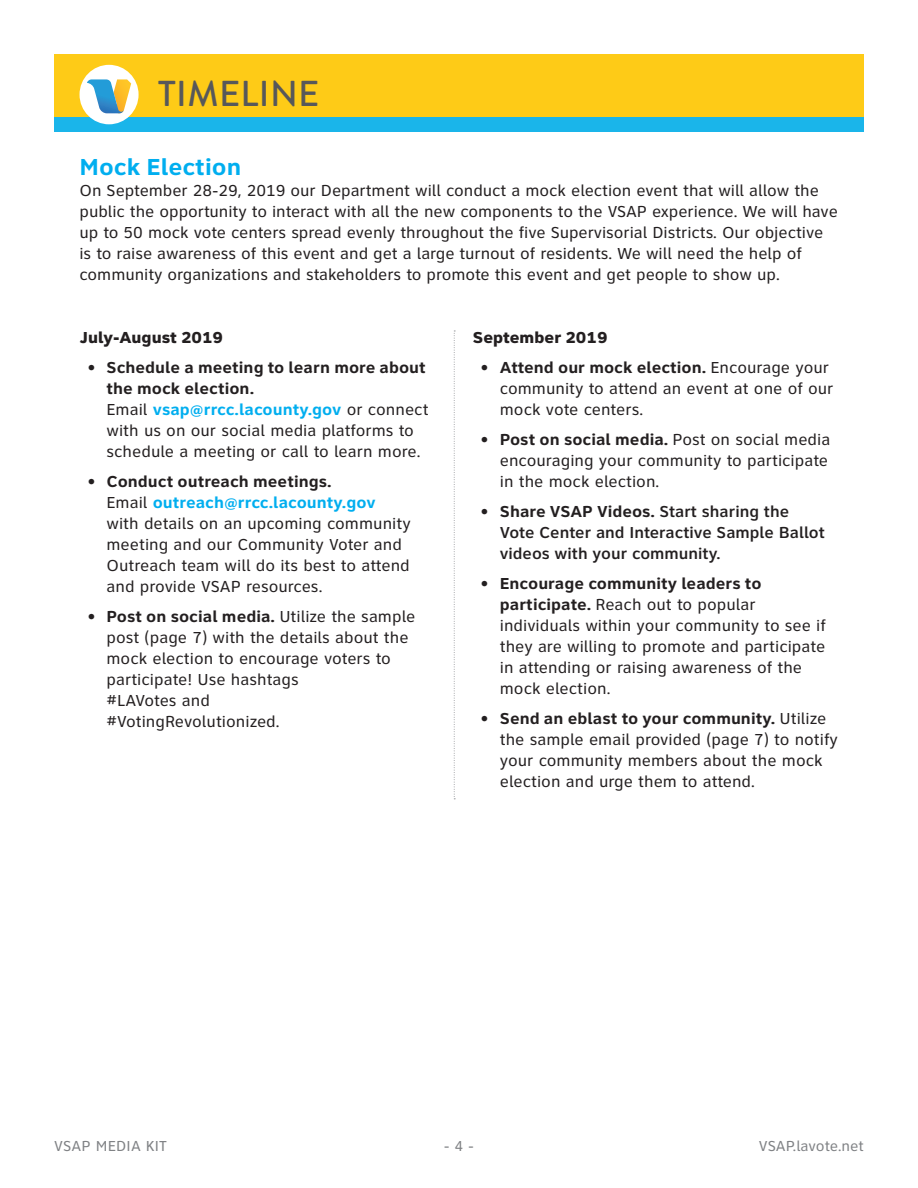
<style>
.page{position:relative;width:918px;height:1188px;background:#fff}
.page>*{position:absolute;margin:0;border:0;box-sizing:border-box;transform-origin:0 0}
.t1{font:500 36px "Brandon Grotesque";letter-spacing:.01em;color:#57585a}
.t2{font:700 24px "Clearview Text";color:#00aeef}
.t3{font:16.5px/21px "Clearview Text";color:#231f20}
.t4{font:500 16.5px/21px "Clearview Text";color:#231f20}
.t5{font:800 16.5px "Clearview Text";color:#231f20}
.t6{font:15px "Clearview Text";color:#808285}
.s1{font-weight:700}
.s2{font-weight:700;color:#00aeef}
</style>
<div class="page">
<div style="left:54px;top:117px;width:810px;height:14px;background:#1ab5ea"></div>
<div style="left:54px;top:54px;width:810px;height:63px;background:#fecb17"></div>
<div style="left:80px;top:65px;width:59px;height:59px;background:#fff;border-radius:50%"></div>
<svg style="left:87px;top:79px;width:44px;height:34px"></svg>
<svg style="left:454px;top:331px;width:1px;height:468px"></svg>
<p class="t1" style="left:158px;top:68px;width:163px">TIMELINE</p>
<p class="t2" style="left:80px;top:153px;width:163px">Mock Election</p>
<p class="t3" style="left:80px;top:180px;width:760px">On September 28-29, 2019 our Department will conduct a mock election event that will allow the public the opportunity to interact with all the new components to the VSAP experience. We will have up to 50 mock vote centers spread evenly throughout the five Supervisorial Districts. Our objective is to raise awareness of this event and get a large turnout of residents. We will need the help of community organizations and stakeholders to promote this event and get people to show up.</p>
<p class="t5" style="left:80px;top:328px;width:145px">July-August 2019</p>
<p class="t3" style="left:107px;top:357px;width:324px;text-indent:-20px"><span class="s1">• Schedule a meeting to learn more about the mock election.<br></span>Email <span class="s2">vsap@rrcc.lacounty.gov</span> or connect with us on our social media platforms to schedule a meeting or call to learn more.</p>
<p class="t3" style="left:107px;top:471px;width:306px;text-indent:-20px"><span class="s1">• Conduct outreach meetings.<br></span>Email <span class="s2">outreach@rrcc.lacounty.gov </span>with details on an upcoming community meeting and our Community Voter and Outreach team will do its best to attend and provide VSAP resources.</p>
<p class="t3" style="left:107px;top:606px;width:310px;text-indent:-20px"><span class="s1">• Post on social media.</span> Utilize the sample post (page 7) with the details about the mock election to encourage voters to participate! Use hashtags<br>#LAVotes and<br>#VotingRevolutionized.</p>
<p class="t5" style="left:473px;top:328px;width:136px">September 2019</p>
<p class="t3" style="left:500px;top:357px;width:335px;text-indent:-20px"><span class="s1">• Attend our mock election.</span> Encourage your community to attend an event at one of our mock vote centers.</p>
<p class="t3" style="left:500px;top:429px;width:332px;text-indent:-20px"><span class="s1">• Post on social media.</span> Post on social media encouraging your community to participate in the mock election.</p>
<p class="t4" style="left:500px;top:501px;width:327px;text-indent:-20px"><span class="s1">• Share VSAP Videos.</span> Start sharing the<br>Vote Center and Interactive Sample Ballot videos with your community.</p>
<p class="t3" style="left:500px;top:573px;width:328px;text-indent:-20px"><span class="s1">• Encourage community leaders to participate.</span> Reach out to popular individuals within your community to see if they are willing to promote and participate in attending or raising awareness of the mock election.</p>
<p class="t3" style="left:500px;top:708px;width:340px;text-indent:-20px"><span class="s1">• Send an eblast to your community.</span> Utilize the sample email provided (page 7) to notify your community members about the mock election and urge them to attend.</p>
<p class="t6" style="left:54px;top:1138px;width:115px">VSAP MEDIA KIT</p>
<p class="t6" style="left:444px;top:1138px;width:32px">- 4 -</p>
<p class="t6" style="left:759px;top:1138px;width:107px">VSAP.lavote.net</p>
</div>
